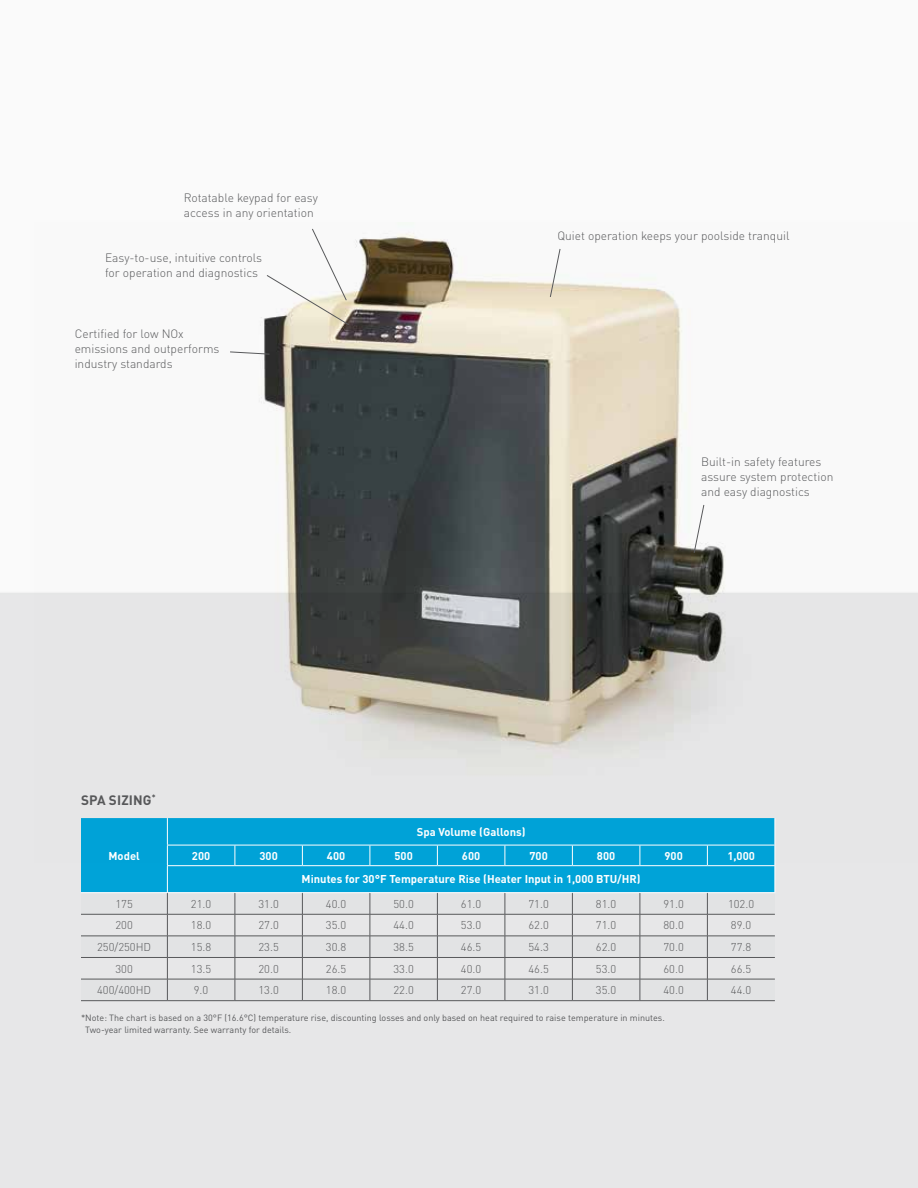
<style>
.page{position:relative;width:918px;height:1188px;background:#fff}
.page>*{position:absolute;margin:0;border:0;box-sizing:border-box;transform-origin:0 0}
.t1{font:700 13.5px "DIN Pro";letter-spacing:.01em;color:#58595b}
.t2{font:300 12px/15px "DIN Pro";color:#58595b}
.t3{font:300 11.25px "DIN Pro";color:#58595b}
.t4{font:700 11.25px "DIN Pro";color:#fff}
.t5{font:9px/12px "DIN Pro";color:#58595b}
</style>
<div class="page">
<div style="left:81px;top:862px;width:694px;height:30px;background:#00a3d8"></div>
<div style="left:81px;top:893px;width:694px;height:107px;background:#e2e3e4"></div>
<hr style="left:167px;top:865px;width:68px;height:1px;background:#fff">
<hr style="left:235px;top:865px;width:67px;height:1px;background:#fff">
<hr style="left:302px;top:865px;width:68px;height:1px;background:#fff">
<hr style="left:370px;top:865px;width:67px;height:1px;background:#fff">
<hr style="left:437px;top:865px;width:68px;height:1px;background:#fff">
<hr style="left:505px;top:865px;width:67px;height:1px;background:#fff">
<hr style="left:572px;top:865px;width:68px;height:1px;background:#fff">
<hr style="left:640px;top:865px;width:67px;height:1px;background:#fff">
<hr style="left:707px;top:865px;width:68px;height:1px;background:#fff">
<svg style="left:775px;top:862px;width:1px;height:30px"></svg>
<svg style="left:167px;top:862px;width:1px;height:138px"></svg>
<svg style="left:235px;top:893px;width:1px;height:107px"></svg>
<svg style="left:302px;top:893px;width:1px;height:107px"></svg>
<svg style="left:370px;top:893px;width:1px;height:107px"></svg>
<svg style="left:437px;top:893px;width:1px;height:107px"></svg>
<svg style="left:505px;top:893px;width:1px;height:107px"></svg>
<svg style="left:572px;top:893px;width:1px;height:107px"></svg>
<svg style="left:640px;top:893px;width:1px;height:107px"></svg>
<svg style="left:707px;top:893px;width:1px;height:107px"></svg>
<hr style="left:81px;top:914px;width:86px;height:1px;background:#58595b">
<hr style="left:167px;top:914px;width:68px;height:1px;background:#58595b">
<hr style="left:235px;top:914px;width:67px;height:1px;background:#58595b">
<hr style="left:302px;top:914px;width:68px;height:1px;background:#58595b">
<hr style="left:370px;top:914px;width:67px;height:1px;background:#58595b">
<hr style="left:437px;top:914px;width:68px;height:1px;background:#58595b">
<hr style="left:505px;top:914px;width:67px;height:1px;background:#58595b">
<hr style="left:572px;top:914px;width:68px;height:1px;background:#58595b">
<hr style="left:640px;top:914px;width:67px;height:1px;background:#58595b">
<hr style="left:707px;top:914px;width:68px;height:1px;background:#58595b">
<hr style="left:81px;top:936px;width:86px;height:1px;background:#58595b">
<hr style="left:167px;top:936px;width:68px;height:1px;background:#58595b">
<hr style="left:235px;top:936px;width:67px;height:1px;background:#58595b">
<hr style="left:302px;top:936px;width:68px;height:1px;background:#58595b">
<hr style="left:370px;top:936px;width:67px;height:1px;background:#58595b">
<hr style="left:437px;top:936px;width:68px;height:1px;background:#58595b">
<hr style="left:505px;top:936px;width:67px;height:1px;background:#58595b">
<hr style="left:572px;top:936px;width:68px;height:1px;background:#58595b">
<hr style="left:640px;top:936px;width:67px;height:1px;background:#58595b">
<hr style="left:707px;top:936px;width:68px;height:1px;background:#58595b">
<hr style="left:81px;top:957px;width:86px;height:1px;background:#58595b">
<hr style="left:167px;top:957px;width:68px;height:1px;background:#58595b">
<hr style="left:235px;top:957px;width:67px;height:1px;background:#58595b">
<hr style="left:302px;top:957px;width:68px;height:1px;background:#58595b">
<hr style="left:370px;top:957px;width:67px;height:1px;background:#58595b">
<hr style="left:437px;top:957px;width:68px;height:1px;background:#58595b">
<hr style="left:505px;top:957px;width:67px;height:1px;background:#58595b">
<hr style="left:572px;top:957px;width:68px;height:1px;background:#58595b">
<hr style="left:640px;top:957px;width:67px;height:1px;background:#58595b">
<hr style="left:707px;top:957px;width:68px;height:1px;background:#58595b">
<hr style="left:81px;top:979px;width:86px;height:1px;background:#58595b">
<hr style="left:167px;top:979px;width:68px;height:1px;background:#58595b">
<hr style="left:235px;top:979px;width:67px;height:1px;background:#58595b">
<hr style="left:302px;top:979px;width:68px;height:1px;background:#58595b">
<hr style="left:370px;top:979px;width:67px;height:1px;background:#58595b">
<hr style="left:437px;top:979px;width:68px;height:1px;background:#58595b">
<hr style="left:505px;top:979px;width:67px;height:1px;background:#58595b">
<hr style="left:572px;top:979px;width:68px;height:1px;background:#58595b">
<hr style="left:640px;top:979px;width:67px;height:1px;background:#58595b">
<hr style="left:707px;top:979px;width:68px;height:1px;background:#58595b">
<hr style="left:81px;top:1000px;width:86px;height:1px;background:#58595b">
<hr style="left:167px;top:1000px;width:68px;height:1px;background:#58595b">
<hr style="left:235px;top:1000px;width:67px;height:1px;background:#58595b">
<hr style="left:302px;top:1000px;width:68px;height:1px;background:#58595b">
<hr style="left:370px;top:1000px;width:67px;height:1px;background:#58595b">
<hr style="left:437px;top:1000px;width:68px;height:1px;background:#58595b">
<hr style="left:505px;top:1000px;width:67px;height:1px;background:#58595b">
<hr style="left:572px;top:1000px;width:68px;height:1px;background:#58595b">
<hr style="left:640px;top:1000px;width:67px;height:1px;background:#58595b">
<hr style="left:707px;top:1000px;width:68px;height:1px;background:#58595b">
<img style="left:34px;top:222px;width:884px;height:640px">
<svg style="left:266px;top:228px;width:84px;height:98px"></svg>
<svg style="left:693px;top:504px;width:12px;height:50px"></svg>
<svg style="left:549px;top:248px;width:12px;height:50px"></svg>
<svg style="left:229px;top:351px;width:41px;height:4px"></svg>
<p class="t2" style="left:184px;top:190px;width:136px">Rotatable keypad for easy access in any orientation</p>
<p class="t2" style="left:105px;top:249px;width:158px">Easy-to-use, intuitive controls for operation and diagnostics</p>
<p class="t2" style="left:75px;top:325px;width:146px">Certified for low NOx emissions and outperforms industry standards</p>
<p class="t2" style="left:557px;top:227px;width:234px">Quiet operation keeps your poolside tranquil</p>
<p class="t2" style="left:701px;top:453px;width:134px">Built-in safety features assure system protection and easy diagnostics</p>
<p class="t1" style="left:81px;top:788px;width:76px">SPA SIZING<sup>*</sup></p>
<p class="t4" style="left:417px;top:822px;width:110px">Spa Volume (Gallons)</p>
<p class="t4" style="left:109px;top:846px;width:33px">Model</p>
<p class="t4" style="left:192px;top:846px;width:20px">200</p>
<p class="t4" style="left:259px;top:846px;width:20px">300</p>
<p class="t4" style="left:327px;top:846px;width:20px">400</p>
<p class="t4" style="left:394px;top:846px;width:20px">500</p>
<p class="t4" style="left:462px;top:846px;width:20px">600</p>
<p class="t4" style="left:529px;top:846px;width:20px">700</p>
<p class="t4" style="left:597px;top:846px;width:20px">800</p>
<p class="t4" style="left:664px;top:846px;width:20px">900</p>
<p class="t4" style="left:727px;top:846px;width:29px">1,000</p>
<p class="t4" style="left:302px;top:870px;width:341px">Minutes for 30°F Temperature Rise (Heater Input in 1,000 BTU/HR)</p>
<p class="t3" style="left:116px;top:895px;width:19px">175</p>
<p class="t3" style="left:191px;top:895px;width:22px">21.0</p>
<p class="t3" style="left:258px;top:895px;width:22px">31.0</p>
<p class="t3" style="left:326px;top:895px;width:22px">40.0</p>
<p class="t3" style="left:393px;top:895px;width:22px">50.0</p>
<p class="t3" style="left:461px;top:895px;width:22px">61.0</p>
<p class="t3" style="left:528px;top:895px;width:22px">71.0</p>
<p class="t3" style="left:596px;top:895px;width:22px">81.0</p>
<p class="t3" style="left:663px;top:895px;width:22px">91.0</p>
<p class="t3" style="left:728px;top:895px;width:28px">102.0</p>
<p class="t3" style="left:116px;top:917px;width:19px">200</p>
<p class="t3" style="left:191px;top:917px;width:22px">18.0</p>
<p class="t3" style="left:258px;top:917px;width:22px">27.0</p>
<p class="t3" style="left:326px;top:917px;width:22px">35.0</p>
<p class="t3" style="left:393px;top:917px;width:22px">44.0</p>
<p class="t3" style="left:461px;top:917px;width:22px">53.0</p>
<p class="t3" style="left:528px;top:917px;width:22px">62.0</p>
<p class="t3" style="left:596px;top:917px;width:22px">71.0</p>
<p class="t3" style="left:663px;top:917px;width:22px">80.0</p>
<p class="t3" style="left:731px;top:917px;width:22px">89.0</p>
<p class="t3" style="left:97px;top:938px;width:55px">250/250HD</p>
<p class="t3" style="left:191px;top:938px;width:22px">15.8</p>
<p class="t3" style="left:258px;top:938px;width:22px">23.5</p>
<p class="t3" style="left:326px;top:938px;width:22px">30.8</p>
<p class="t3" style="left:393px;top:938px;width:22px">38.5</p>
<p class="t3" style="left:461px;top:938px;width:22px">46.5</p>
<p class="t3" style="left:528px;top:938px;width:22px">54.3</p>
<p class="t3" style="left:596px;top:938px;width:22px">62.0</p>
<p class="t3" style="left:663px;top:938px;width:22px">70.0</p>
<p class="t3" style="left:731px;top:938px;width:22px">77.8</p>
<p class="t3" style="left:116px;top:960px;width:19px">300</p>
<p class="t3" style="left:191px;top:960px;width:22px">13.5</p>
<p class="t3" style="left:258px;top:960px;width:22px">20.0</p>
<p class="t3" style="left:326px;top:960px;width:22px">26.5</p>
<p class="t3" style="left:393px;top:960px;width:22px">33.0</p>
<p class="t3" style="left:461px;top:960px;width:22px">40.0</p>
<p class="t3" style="left:528px;top:960px;width:22px">46.5</p>
<p class="t3" style="left:596px;top:960px;width:22px">53.0</p>
<p class="t3" style="left:663px;top:960px;width:22px">60.0</p>
<p class="t3" style="left:731px;top:960px;width:22px">66.5</p>
<p class="t3" style="left:97px;top:981px;width:55px">400/400HD</p>
<p class="t3" style="left:194px;top:981px;width:16px">9.0</p>
<p class="t3" style="left:258px;top:981px;width:22px">13.0</p>
<p class="t3" style="left:326px;top:981px;width:22px">18.0</p>
<p class="t3" style="left:393px;top:981px;width:22px">22.0</p>
<p class="t3" style="left:461px;top:981px;width:22px">27.0</p>
<p class="t3" style="left:528px;top:981px;width:22px">31.0</p>
<p class="t3" style="left:596px;top:981px;width:22px">35.0</p>
<p class="t3" style="left:663px;top:981px;width:22px">40.0</p>
<p class="t3" style="left:731px;top:981px;width:22px">44.0</p>
<p class="t5" style="left:85px;top:1011px;width:581px;text-indent:-4px">*Note: The chart is based on a 30°F (16.6°C) temperature rise, discounting losses and only based on heat required to raise temperature in minutes.<br>Two-year limited warranty. See warranty for details.</p>
</div>
